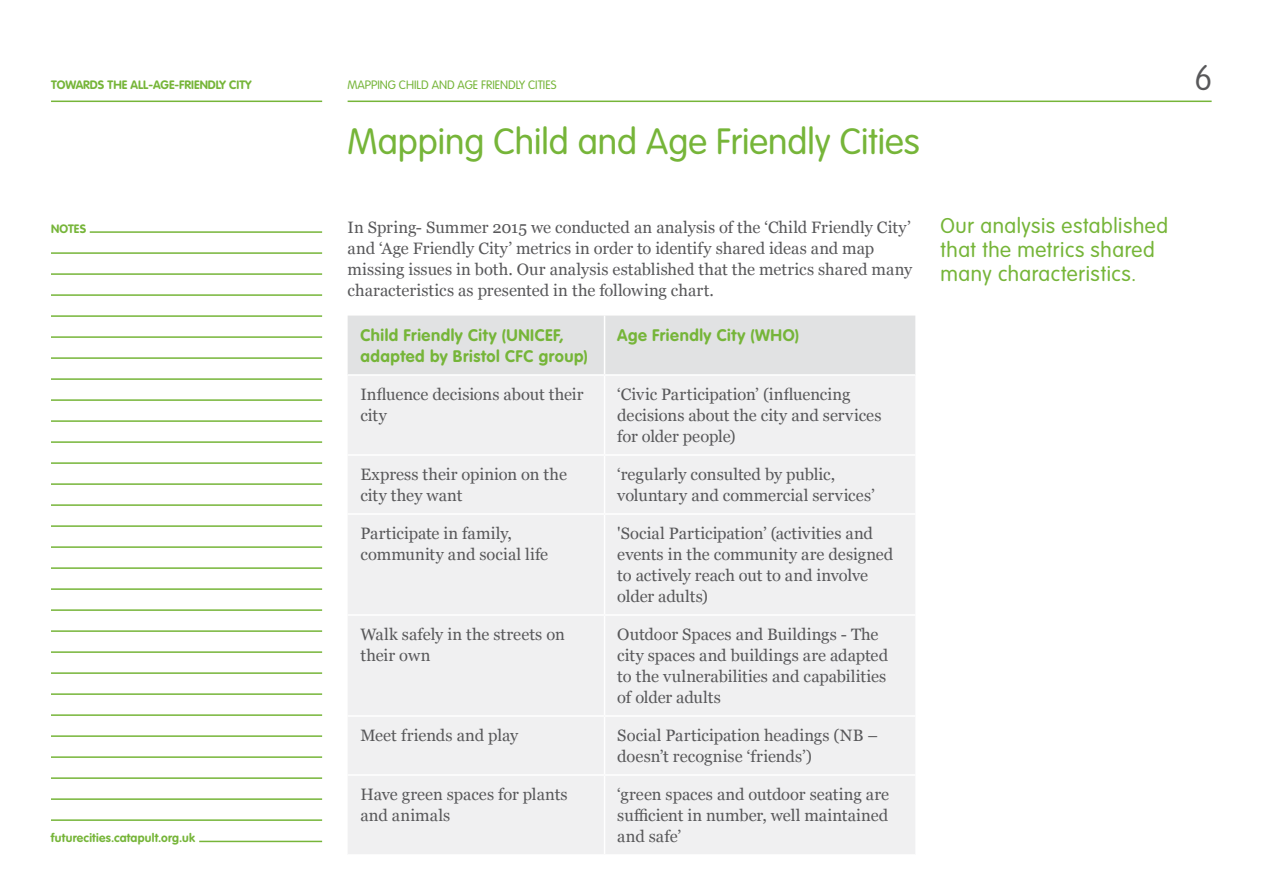
<style>
.page{position:relative;width:1263px;height:893px;background:#fff}
.page>*{position:absolute;margin:0;border:0;box-sizing:border-box;transform-origin:0 0}
.t1{font:300 36px "VAG Rounded";color:#76b539}
.t2{font:100 34.5px "VAG Rounded";color:#58585a}
.t3{font:300 21px/24px "VAG Rounded";letter-spacing:.03em;color:#76b539}
.t4{font:16.5px/21px "Georgia";color:#58585a}
.t5{font:700 16.5px/21px "VAG Rounded";letter-spacing:.035em;color:#76b539}
.t6{font:700 12px "VAG Rounded";letter-spacing:.01em;color:#76b539}
.t7{font:300 12px "VAG Rounded";color:#76b539}
</style>
<div class="page">
<hr style="left:51px;top:101px;width:271px;height:1px;background:#76b539">
<hr style="left:348px;top:101px;width:863px;height:1px;background:#76b539">
<div style="left:348px;top:316px;width:567px;height:58px;background:#e1e2e3"></div>
<div style="left:348px;top:376px;width:567px;height:478px;background:#f0f0f1"></div>
<hr style="left:604px;top:316px;width:1px;height:58px;background:#fff">
<hr style="left:604px;top:376px;width:1px;height:78px;background:#fff">
<hr style="left:348px;top:454px;width:256px;height:2px;background:#fff">
<hr style="left:604px;top:454px;width:311px;height:2px;background:#fff">
<hr style="left:604px;top:456px;width:1px;height:57px;background:#fff">
<hr style="left:348px;top:513px;width:256px;height:2px;background:#fff">
<hr style="left:604px;top:513px;width:311px;height:2px;background:#fff">
<hr style="left:604px;top:515px;width:1px;height:99px;background:#fff">
<hr style="left:348px;top:614px;width:256px;height:2px;background:#fff">
<hr style="left:604px;top:614px;width:311px;height:2px;background:#fff">
<hr style="left:604px;top:616px;width:1px;height:99px;background:#fff">
<hr style="left:348px;top:715px;width:256px;height:2px;background:#fff">
<hr style="left:604px;top:715px;width:311px;height:2px;background:#fff">
<hr style="left:604px;top:717px;width:1px;height:57px;background:#fff">
<hr style="left:348px;top:774px;width:256px;height:2px;background:#fff">
<hr style="left:604px;top:774px;width:311px;height:2px;background:#fff">
<hr style="left:604px;top:776px;width:1px;height:78px;background:#fff">
<hr style="left:90px;top:231px;width:232px;height:2px;background:#76b539">
<hr style="left:51px;top:252px;width:271px;height:2px;background:#76b539">
<hr style="left:51px;top:273px;width:271px;height:2px;background:#76b539">
<hr style="left:51px;top:294px;width:271px;height:2px;background:#76b539">
<hr style="left:51px;top:315px;width:271px;height:2px;background:#76b539">
<hr style="left:51px;top:336px;width:271px;height:2px;background:#76b539">
<hr style="left:51px;top:357px;width:271px;height:2px;background:#76b539">
<hr style="left:51px;top:378px;width:271px;height:2px;background:#76b539">
<hr style="left:51px;top:399px;width:271px;height:2px;background:#76b539">
<hr style="left:51px;top:420px;width:271px;height:2px;background:#76b539">
<hr style="left:51px;top:441px;width:271px;height:2px;background:#76b539">
<hr style="left:51px;top:462px;width:271px;height:2px;background:#76b539">
<hr style="left:51px;top:483px;width:271px;height:2px;background:#76b539">
<hr style="left:51px;top:504px;width:271px;height:2px;background:#76b539">
<hr style="left:51px;top:525px;width:271px;height:2px;background:#76b539">
<hr style="left:51px;top:546px;width:271px;height:2px;background:#76b539">
<hr style="left:51px;top:567px;width:271px;height:2px;background:#76b539">
<hr style="left:51px;top:588px;width:271px;height:2px;background:#76b539">
<hr style="left:51px;top:609px;width:271px;height:2px;background:#76b539">
<hr style="left:51px;top:630px;width:271px;height:2px;background:#76b539">
<hr style="left:51px;top:651px;width:271px;height:2px;background:#76b539">
<hr style="left:51px;top:672px;width:271px;height:2px;background:#76b539">
<hr style="left:51px;top:693px;width:271px;height:2px;background:#76b539">
<hr style="left:51px;top:714px;width:271px;height:2px;background:#76b539">
<hr style="left:51px;top:735px;width:271px;height:2px;background:#76b539">
<hr style="left:51px;top:756px;width:271px;height:2px;background:#76b539">
<hr style="left:51px;top:777px;width:271px;height:2px;background:#76b539">
<hr style="left:51px;top:798px;width:271px;height:2px;background:#76b539">
<hr style="left:51px;top:819px;width:271px;height:2px;background:#76b539">
<hr style="left:199px;top:841px;width:123px;height:1px;background:#76b539">
<p class="t6" style="left:51px;top:78px;width:202px">TOWARDS THE ALL-AGE-FRIENDLY CITY</p>
<p class="t6" style="left:51px;top:222px;width:37px">NOTES</p>
<p class="t6" style="left:51px;top:830px;width:146px">futurecities.catapult.org.uk</p>
<p class="t7" style="left:348px;top:78px;width:210px">MAPPING CHILD AND AGE FRIENDLY CITIES</p>
<h1 class="t1" style="left:348px;top:120px;width:574px">Mapping Child and Age Friendly Cities</h1>
<p class="t4" style="left:348px;top:216px;width:566px">In Spring- Summer 2015 we conducted an analysis of the ‘Child Friendly City’ and ‘Age Friendly City’ metrics in order to identify shared ideas and map missing issues in both. Our analysis established that the metrics shared many characteristics as presented in the following chart.</p>
<p class="t3" style="left:940px;top:213px;width:229px">Our analysis established that the metrics shared many characteristics.</p>
<p class="t5" style="left:360px;top:325px;width:229px">Child Friendly City (UNICEF, adapted by Bristol CFC group)</p>
<p class="t5" style="left:617px;top:325px;width:183px">Age Friendly City (WHO)</p>
<p class="t4" style="left:360px;top:383px;width:225px">Influence decisions about their city</p>
<p class="t4" style="left:617px;top:383px;width:266px">‘Civic Participation’ (influencing decisions about the city and services for older people)</p>
<p class="t4" style="left:360px;top:463px;width:208px">Express their opinion on the city they want</p>
<p class="t4" style="left:617px;top:463px;width:259px">‘regularly consulted by public, voluntary and commercial services’</p>
<p class="t4" style="left:360px;top:522px;width:189px">Participate in family, community and social life</p>
<p class="t4" style="left:617px;top:522px;width:278px">'Social Participation’ (activities and events in the community are designed to actively reach out to and involve older adults)</p>
<p class="t4" style="left:360px;top:623px;width:206px">Walk safely in the streets on their own</p>
<p class="t4" style="left:617px;top:623px;width:272px">Outdoor Spaces and Buildings - The city spaces and buildings are adapted to the vulnerabilities and capabilities of older adults</p>
<p class="t4" style="left:360px;top:724px;width:159px">Meet friends and play</p>
<p class="t4" style="left:617px;top:724px;width:262px">Social Participation headings (NB – doesn’t recognise ‘friends’)</p>
<p class="t4" style="left:360px;top:783px;width:209px">Have green spaces for plants and animals</p>
<p class="t4" style="left:617px;top:783px;width:273px;text-align:justify">‘green spaces and outdoor seating are sufficient in number, well maintained and safe’</p>
<h2 class="t2" style="left:1194px;top:58px;width:20px">6</h2>
</div>
